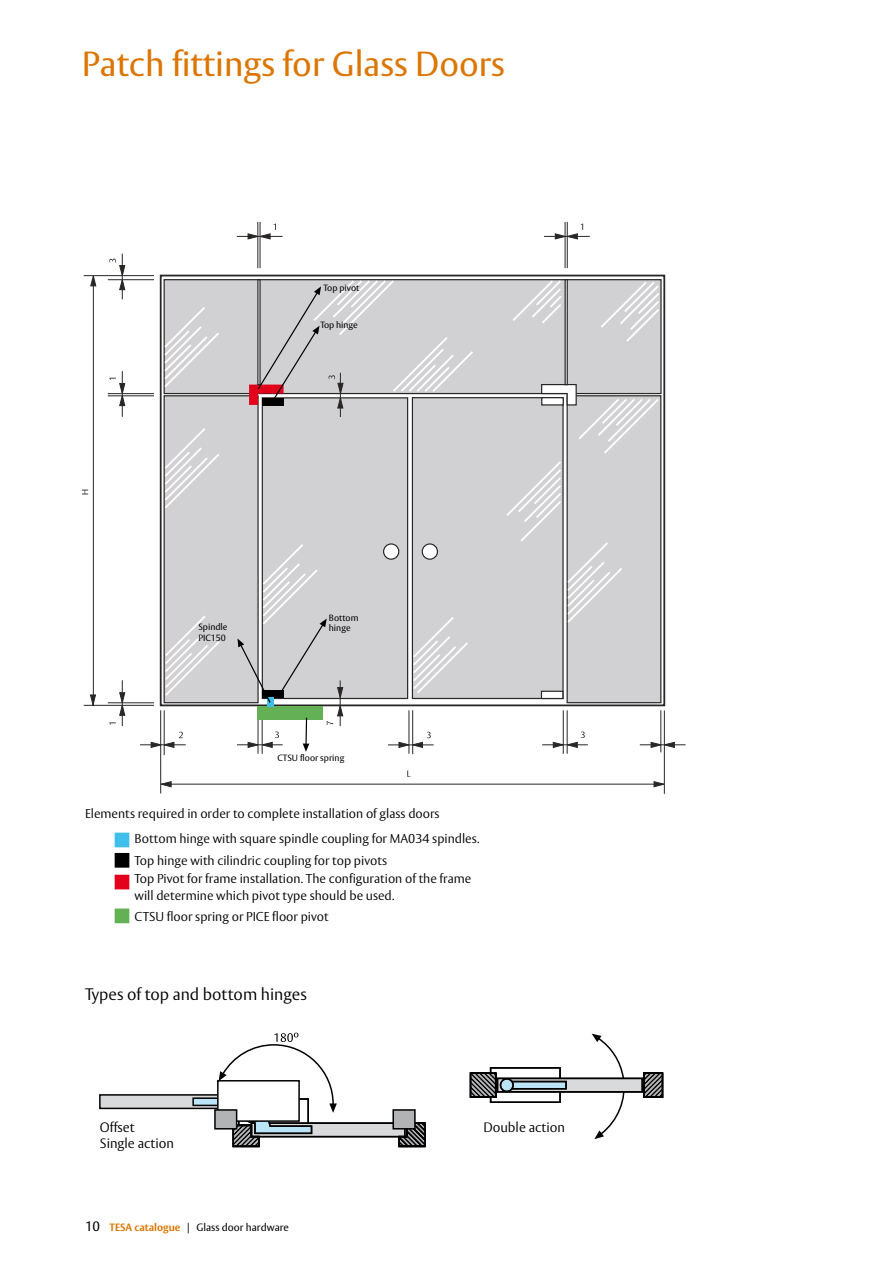
<style>
.page{position:relative;width:893px;height:1263px;background:#fff}
.page>*{position:absolute;margin:0;border:0;box-sizing:border-box;transform-origin:0 0}
.t1{font:34.5px "ASSA Vesta";color:#dc7602}
.t2{font:300 16.5px "ASSA Vesta";color:#000}
.t3{font:300 13.5px/16.5px "ASSA Vesta";color:#000}
.t4{font:300 12.75px/16.5px "ASSA Vesta";color:#000}
.t5{font:10.5px "ASSA Vesta";color:#000}
.t6{font:9px/10.5px "ASSA Vesta";color:#000}
.s1{font-size:13.5px}
.s2{font-weight:700;color:#dc7602}
</style>
<div class="page">
<svg style="left:592px;top:1034px;width:36px;height:105px"></svg>
<div style="left:490px;top:1067px;width:71px;height:36px;border:2px solid #000"></div>
<div style="left:497px;top:1078px;width:145px;height:14px;background:#d9dadb"></div>
<div style="left:497px;top:1078px;width:146px;height:15px;border:2px solid #000"></div>
<svg style="left:512px;top:1080px;width:56px;height:10px"></svg>
<div style="left:500px;top:1079px;width:13px;height:12px;background:#bce4f7;border-radius:50%"></div>
<div style="left:500px;top:1078px;width:14px;height:14px;border:2px solid #000;border-radius:50%"></div>
<svg style="left:469px;top:1072px;width:28px;height:27px"></svg>
<svg style="left:643px;top:1072px;width:21px;height:26px"></svg>
<div style="left:251px;top:1123px;width:154px;height:13px;background:#d9dadb"></div>
<div style="left:251px;top:1122px;width:155px;height:15px;border:2px solid #000"></div>
<svg style="left:398px;top:1122px;width:28px;height:26px"></svg>
<div style="left:100px;top:1095px;width:153px;height:13px;background:#d9dadb"></div>
<div style="left:99px;top:1094px;width:155px;height:15px;border:2px solid #000"></div>
<svg style="left:192px;top:1033px;width:145px;height:115px"></svg>
<div style="left:218px;top:1081px;width:81px;height:40px;background:#fff"></div>
<div style="left:217px;top:1080px;width:83px;height:42px;border:2px solid #000"></div>
<svg style="left:160px;top:275px;width:505px;height:431px"></svg>
<hr style="left:160px;top:710px;width:1px;height:83px;background:#292626">
<hr style="left:164px;top:710px;width:1px;height:45px;background:#292626">
<hr style="left:660px;top:710px;width:1px;height:42px;background:#292626">
<hr style="left:664px;top:710px;width:1px;height:84px;background:#292626">
<hr style="left:161px;top:784px;width:502px;height:1px;background:#292626">
<svg style="left:161px;top:781px;width:11px;height:6px"></svg>
<svg style="left:654px;top:781px;width:10px;height:6px"></svg>
<hr style="left:258px;top:710px;width:1px;height:44px;background:#292626">
<hr style="left:262px;top:710px;width:1px;height:44px;background:#292626">
<hr style="left:409px;top:710px;width:1px;height:44px;background:#292626">
<hr style="left:412px;top:710px;width:1px;height:44px;background:#292626">
<hr style="left:563px;top:710px;width:1px;height:44px;background:#292626">
<hr style="left:567px;top:710px;width:1px;height:44px;background:#292626">
<svg style="left:651px;top:742px;width:24px;height:6px"></svg>
<hr style="left:108px;top:702px;width:46px;height:1px;background:#292626">
<hr style="left:84px;top:705px;width:70px;height:1px;background:#292626">
<hr style="left:93px;top:279px;width:1px;height:426px;background:#292626">
<svg style="left:90px;top:694px;width:6px;height:11px"></svg>
<svg style="left:119px;top:692px;width:6px;height:24px"></svg>
<svg style="left:407px;top:770px;width:3px;height:7px"></svg>
<svg style="left:151px;top:732px;width:32px;height:16px"></svg>
<svg style="left:399px;top:732px;width:32px;height:16px"></svg>
<svg style="left:553px;top:731px;width:32px;height:17px"></svg>
<svg style="left:82px;top:490px;width:6px;height:4px"></svg>
<svg style="left:109px;top:722px;width:7px;height:3px"></svg>
<div style="left:541px;top:691px;width:22px;height:8px;background:#292626"></div>
<svg style="left:163px;top:278px;width:498px;height:420px;background:#cfcfd2"></svg>
<hr style="left:140px;top:744px;width:46px;height:1px;background:#292626">
<hr style="left:388px;top:745px;width:46px;height:1px;background:#292626">
<hr style="left:542px;top:744px;width:46px;height:1px;background:#292626">
<hr style="left:640px;top:744px;width:45px;height:1px;background:#292626">
<hr style="left:122px;top:680px;width:1px;height:46px;background:#292626">
<hr style="left:108px;top:393px;width:46px;height:1px;background:#292626">
<hr style="left:108px;top:395px;width:46px;height:1px;background:#292626">
<svg style="left:109px;top:378px;width:16px;height:28px"></svg>
<hr style="left:122px;top:371px;width:1px;height:46px;background:#292626">
<hr style="left:84px;top:275px;width:70px;height:1px;background:#292626">
<hr style="left:108px;top:279px;width:46px;height:1px;background:#292626">
<svg style="left:109px;top:259px;width:16px;height:31px"></svg>
<hr style="left:122px;top:254px;width:1px;height:45px;background:#292626">
<svg style="left:90px;top:275px;width:6px;height:11px"></svg>
<svg style="left:257px;top:279px;width:4px;height:7px"></svg>
<svg style="left:511px;top:278px;width:52px;height:47px;background:#d3d3d5"></svg>
<hr style="left:260px;top:222px;width:1px;height:46px;background:#292626">
<hr style="left:258px;top:222px;width:1px;height:46px;background:#292626">
<svg style="left:248px;top:224px;width:28px;height:15px"></svg>
<hr style="left:237px;top:236px;width:46px;height:1px;background:#292626">
<hr style="left:567px;top:222px;width:1px;height:46px;background:#292626">
<hr style="left:565px;top:222px;width:1px;height:46px;background:#292626">
<svg style="left:555px;top:224px;width:28px;height:15px"></svg>
<hr style="left:544px;top:236px;width:46px;height:1px;background:#292626">
<svg style="left:564px;top:279px;width:4px;height:106px"></svg>
<svg style="left:249px;top:286px;width:72px;height:119px;background:#c1b6ba"></svg>
<svg style="left:237px;top:618px;width:106px;height:134px"></svg>
<div style="left:115px;top:833px;width:14px;height:14px;background:#40bfeb"></div>
<div style="left:115px;top:854px;width:14px;height:13px;background:#000"></div>
<div style="left:115px;top:853px;width:14px;height:15px;border:2px solid #000"></div>
<div style="left:115px;top:908px;width:14px;height:15px;background:#63b154;border:2px solid #63b154"></div>
<div style="left:115px;top:875px;width:14px;height:14px;background:#e2001a"></div>
<div style="left:215px;top:1110px;width:22px;height:19px;background:#b1b3b4"></div>
<div style="left:214px;top:1109px;width:23px;height:20px;border:2px solid #000"></div>
<div style="left:393px;top:1110px;width:22px;height:19px;background:#b1b3b4"></div>
<div style="left:392px;top:1109px;width:24px;height:20px;border:2px solid #000"></div>
<h1 class="t1" style="left:82px;top:43px;width:425px">Patch fittings for Glass Doors</h1>
<p class="t6" style="left:323px;top:283px;width:37px">Top pivot</p>
<p class="t6" style="left:320px;top:320px;width:39px">Top hinge</p>
<p class="t6" style="left:198px;top:622px;width:31px">Spindle<br>PIC150</p>
<p class="t6" style="left:329px;top:613px;width:31px">Bottom hinge</p>
<p class="t6" style="left:277px;top:753px;width:68px">CTSU floor spring</p>
<p class="t4" style="left:85px;top:806px;width:356px">Elements required in order to complete installation of glass doors</p>
<p class="t4" style="left:135px;top:831px;width:346px">Bottom hinge with square spindle coupling for MA034 spindles.</p>
<p class="t4" style="left:135px;top:871px;width:338px">Top Pivot for frame installation. The configuration of the frame will determine which pivot type should be used.</p>
<p class="t4" style="left:135px;top:909px;width:196px">CTSU floor spring or PICE floor pivot</p>
<p class="t4" style="left:135px;top:852px;width:254px">Top hinge with cilindric coupling for top pivots</p>
<p class="t2" style="left:85px;top:984px;width:223px">Types of top and bottom hinges</p>
<p class="t3" style="left:100px;top:1119px;width:76px">Offset<br>Single action</p>
<p class="t5" style="left:85px;top:1221px;width:205px"><span class="s1">10</span> <span class="s2">TESA catalogue</span> | Glass door hardware</p>
<p class="t3" style="left:483px;top:1119px;width:83px">Double action</p>
</div>
